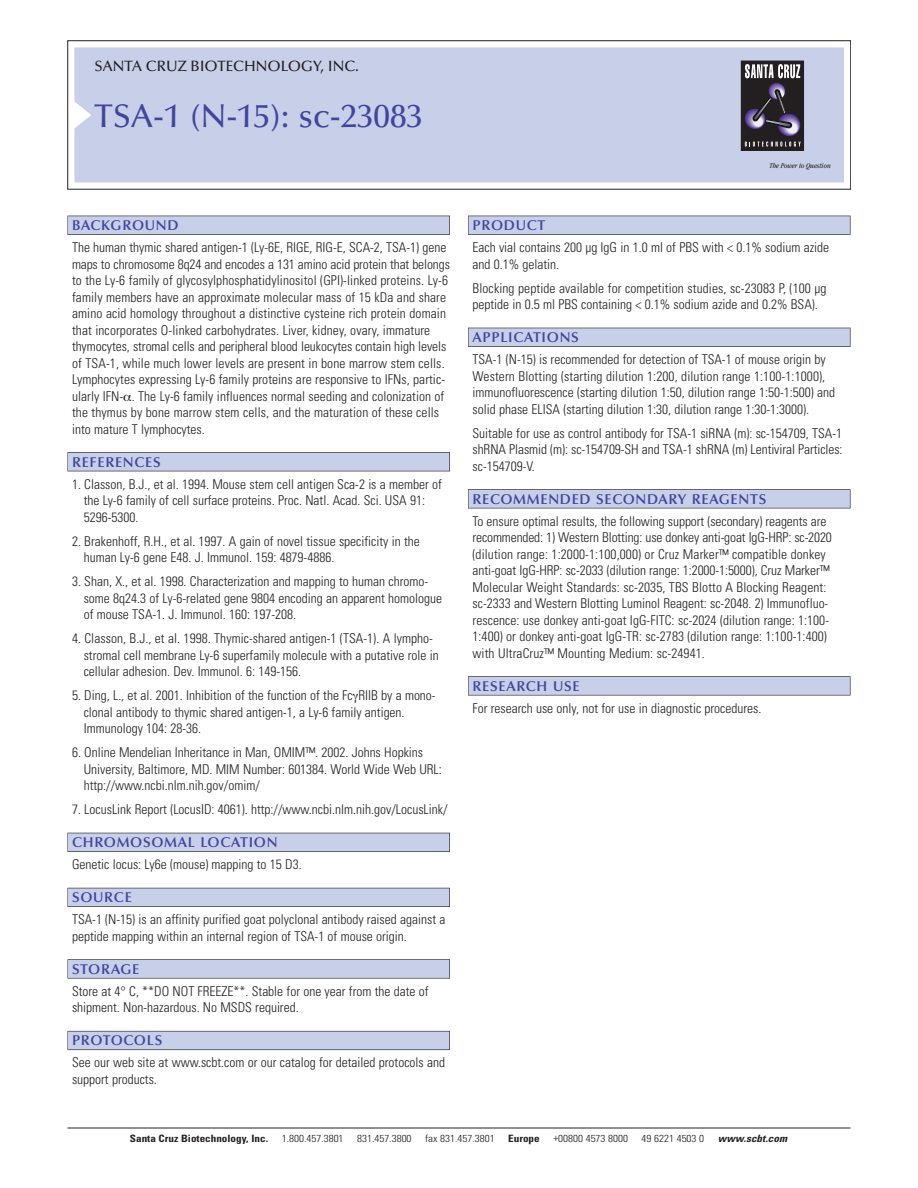
<style>
.page{position:relative;width:918px;height:1188px;background:#fff}
.page>*{position:absolute;margin:0;border:0;box-sizing:border-box;transform-origin:0 0}
.t1{font:500 33px "Optima";color:#41459c}
.t2{font:500 15px "Optima";color:#231f20}
.t3{font:600 14.25px "Optima";letter-spacing:.05em;color:#41459c}
.t4{font:300 condensed 13.5px/16.5px "Univers";color:#231f20}
.t5{font:300 condensed 10.2px "Univers";color:#231f20;scale:1.1 1}
.t6{font:700 condensed 10.2px "Univers";color:#231f20;scale:1.1 1}
.t7{font:italic 700 condensed 10.2px "Univers";color:#231f20;scale:1.1 1}
.t8{font:italic condensed 7.5px "Garamond";color:#231f20}
</style>
<div class="page">
<div style="left:74px;top:47px;width:770px;height:135px;background:#c7cfe9"></div>
<div style="left:741px;top:61px;width:62px;height:89px;background:#231f20"></div>
<div style="left:741px;top:61px;width:63px;height:90px;border:1px solid #231f20"></div>
<svg style="left:741px;top:64px;width:64px;height:83px"></svg>
<div style="left:68px;top:216px;width:382px;height:19px;background:#64636a"></div>
<div style="left:68px;top:216px;width:381px;height:18px;background:#c7cfe9"></div>
<div style="left:68px;top:452px;width:382px;height:19px;background:#64636a"></div>
<div style="left:68px;top:453px;width:381px;height:18px;background:#c7cfe9"></div>
<div style="left:68px;top:833px;width:382px;height:19px;background:#63636c"></div>
<div style="left:68px;top:833px;width:381px;height:18px;background:#c7cfe9"></div>
<div style="left:68px;top:888px;width:382px;height:19px;background:#63646e"></div>
<div style="left:68px;top:888px;width:381px;height:18px;background:#c7cfe9"></div>
<svg style="left:68px;top:959px;width:382px;height:20px"></svg>
<div style="left:68px;top:960px;width:381px;height:18px;background:#c7cfe9"></div>
<div style="left:68px;top:1031px;width:382px;height:19px;background:#717380"></div>
<div style="left:68px;top:1031px;width:381px;height:18px;background:#c7cfe9"></div>
<div style="left:468px;top:216px;width:382px;height:19px;background:#64636a"></div>
<div style="left:468px;top:216px;width:382px;height:18px;background:#c7cfe9"></div>
<div style="left:468px;top:328px;width:382px;height:19px;background:#62626a"></div>
<div style="left:468px;top:328px;width:382px;height:18px;background:#c7cfe9"></div>
<div style="left:468px;top:489px;width:382px;height:19px;background:#67666b"></div>
<div style="left:468px;top:490px;width:382px;height:18px;background:#c7cfe9"></div>
<div style="left:468px;top:676px;width:382px;height:19px;background:#6b696e"></div>
<div style="left:468px;top:677px;width:382px;height:18px;background:#c7cfe9"></div>
<hr style="left:68px;top:1128px;width:782px;height:1px;background:#231f20">
<p class="t2" style="left:94px;top:60px;width:266px">SANTA CRUZ BIOTECHNOLOGY, INC.</p>
<h1 class="t1" style="left:94px;top:102px;width:330px">TSA-1 (N-15): sc-23083</h1>
<p class="t3" style="left:72px;top:219px;width:108px">BACKGROUND</p>
<p class="t4" style="left:72px;top:240px;width:379px">The human thymic shared antigen-1 (Ly-6E, RIGE, RIG-E, SCA-2, TSA-1) gene maps to chromosome 8q24 and encodes a 131 amino acid protein that belongs to the Ly-6 family of glycosylphosphatidylinositol (GPI)-linked proteins. Ly-6 family members have an approximate molecular mass of 15 kDa and share amino acid homology throughout a distinctive cysteine rich protein domain that incorporates O-linked carbohydrates. Liver, kidney, ovary, immature thymocytes, stromal cells and peripheral blood leukocytes contain high levels of TSA-1, while much lower levels are present in bone marrow stem cells.<br>Lymphocytes expressing Ly-6 family proteins are responsive to IFNs, partic&shy;ularly IFN- . The Ly-6 family influences normal seeding and colonization of the thymus by bone marrow stem cells, and the maturation of these cells into mature T lymphocytes.</p>
<p class="t3" style="left:72px;top:456px;width:90px">REFERENCES</p>
<p class="t4" style="left:84px;top:477px;width:360px;text-indent:-12px">1. Classon, B.J., et al. 1994. Mouse stem cell antigen Sca-2 is a member of the Ly-6 family of cell surface proteins. Proc. Natl. Acad. Sci. USA 91:<br>5296-5300.</p>
<p class="t4" style="left:84px;top:534px;width:338px;text-indent:-12px">2. Brakenhoff, R.H., et al. 1997. A gain of novel tissue specificity in the human Ly-6 gene E48. J. Immunol. 159: 4879-4886.</p>
<p class="t4" style="left:84px;top:574px;width:360px;text-indent:-12px">3. Shan, X., et al. 1998. Characterization and mapping to human chromo&shy;some 8q24.3 of Ly-6-related gene 9804 encoding an apparent homologue of mouse TSA-1. J. Immunol. 160: 197-208.</p>
<p class="t4" style="left:84px;top:631px;width:357px;text-indent:-12px">4. Classon, B.J., et al. 1998. Thymic-shared antigen-1 (TSA-1). A lympho&shy;stromal cell membrane Ly-6 superfamily molecule with a putative role in cellular adhesion. Dev. Immunol. 6: 149-156.</p>
<p class="t4" style="left:84px;top:688px;width:354px;text-indent:-12px">5. Ding, L., et al. 2001. Inhibition of the function of the Fc RIIB by a mono&shy;clonal antibody to thymic shared antigen-1, a Ly-6 family antigen.<br>Immunology 104: 28-36.</p>
<p class="t4" style="left:84px;top:745px;width:360px;text-indent:-12px">6. Online Mendelian Inheritance in Man, OMIM™. 2002. Johns Hopkins<br>University, Baltimore, MD. MIM Number: 601384. World Wide Web URL: http://www.ncbi.nlm.nih.gov/omim/</p>
<p class="t4" style="left:72px;top:802px;width:377px">7. LocusLink Report (LocusID: 4061). http://www.ncbi.nlm.nih.gov/LocusLink/</p>
<p class="t3" style="left:72px;top:836px;width:207px">CHROMOSOMAL LOCATION</p>
<p class="t4" style="left:72px;top:858px;width:231px">Genetic locus: Ly6e (mouse) mapping to 15 D3.</p>
<p class="t3" style="left:72px;top:891px;width:61px">SOURCE</p>
<p class="t4" style="left:72px;top:913px;width:375px">TSA-1 (N-15) is an affinity purified goat polyclonal antibody raised against a peptide mapping within an internal region of TSA-1 of mouse origin.</p>
<p class="t3" style="left:72px;top:963px;width:69px">STORAGE</p>
<p class="t4" style="left:72px;top:984px;width:358px">Store at 4° C, **DO NOT FREEZE**. Stable for one year from the date of shipment. Non-hazardous. No MSDS required.</p>
<p class="t3" style="left:72px;top:1035px;width:92px">PROTOCOLS</p>
<p class="t4" style="left:72px;top:1056px;width:375px">See our web site at www.scbt.com or our catalog for detailed protocols and support products.</p>
<p class="t8" style="left:769px;top:163px;width:63px">The Power to Question</p>
<p class="t3" style="left:473px;top:219px;width:74px">PRODUCT</p>
<p class="t4" style="left:473px;top:240px;width:358px">Each vial contains 200 µg IgG in 1.0 ml of PBS with &lt; 0.1% sodium azide and 0.1% gelatin.</p>
<p class="t4" style="left:473px;top:281px;width:356px">Blocking peptide available for competition studies, sc-23083 P, (100 µg peptide in 0.5 ml PBS containing &lt; 0.1% sodium azide and 0.2% BSA).</p>
<p class="t3" style="left:473px;top:331px;width:108px">APPLICATIONS</p>
<p class="t4" style="left:473px;top:352px;width:364px">TSA-1 (N-15) is recommended for detection of TSA-1 of mouse origin by Western Blotting (starting dilution 1:200, dilution range 1:100-1:1000), immunofluorescence (starting dilution 1:50, dilution range 1:50-1:500) and solid phase ELISA (starting dilution 1:30, dilution range 1:30-1:3000).</p>
<p class="t4" style="left:473px;top:426px;width:372px;text-align:justify">Suitable for use as control antibody for TSA-1 siRNA (m): sc-154709, TSA-1 shRNA Plasmid (m): sc-154709-SH and TSA-1 shRNA (m) Lentiviral Particles: sc-154709-V.</p>
<p class="t3" style="left:473px;top:493px;width:295px">RECOMMENDED SECONDARY REAGENTS</p>
<p class="t4" style="left:473px;top:514px;width:361px">To ensure optimal results, the following support (secondary) reagents are recommended: 1) Western Blotting: use donkey anti-goat IgG-HRP: sc-2020 (dilution range: 1:2000-1:100,000) or Cruz Marker™ compatible donkey anti-goat IgG-HRP: sc-2033 (dilution range: 1:2000-1:5000), Cruz Marker™ Molecular Weight Standards: sc-2035, TBS Blotto A Blocking Reagent: sc-2333 and Western Blotting Luminol Reagent: sc-2048. 2) Immunofluo&shy;rescence: use donkey anti-goat IgG-FITC: sc-2024 (dilution range: 1:100- 1:400) or donkey anti-goat IgG-TR: sc-2783 (dilution range: 1:100-1:400) with UltraCruz™ Mounting Medium: sc-24941.</p>
<p class="t3" style="left:473px;top:680px;width:109px">RESEARCH USE</p>
<p class="t4" style="left:473px;top:701px;width:290px">For research use only, not for use in diagnostic procedures.</p>
<p class="t6" style="left:130px;top:1135px;width:127px">Santa Cruz Biotechnology, Inc.</p>
<p class="t5" style="left:282px;top:1135px;width:58px">1.800.457.3801</p>
<p class="t5" style="left:357px;top:1135px;width:51px">831.457.3800</p>
<p class="t5" style="left:425px;top:1135px;width:65px">fax 831.457.3801</p>
<p class="t6" style="left:508px;top:1135px;width:30px">Europe</p>
<p class="t5" style="left:553px;top:1135px;width:69px">+00800 4573 8000</p>
<p class="t5" style="left:642px;top:1135px;width:58px">49 6221 4503 0</p>
<p class="t7" style="left:718px;top:1135px;width:67px">www.scbt.com</p>
</div>
